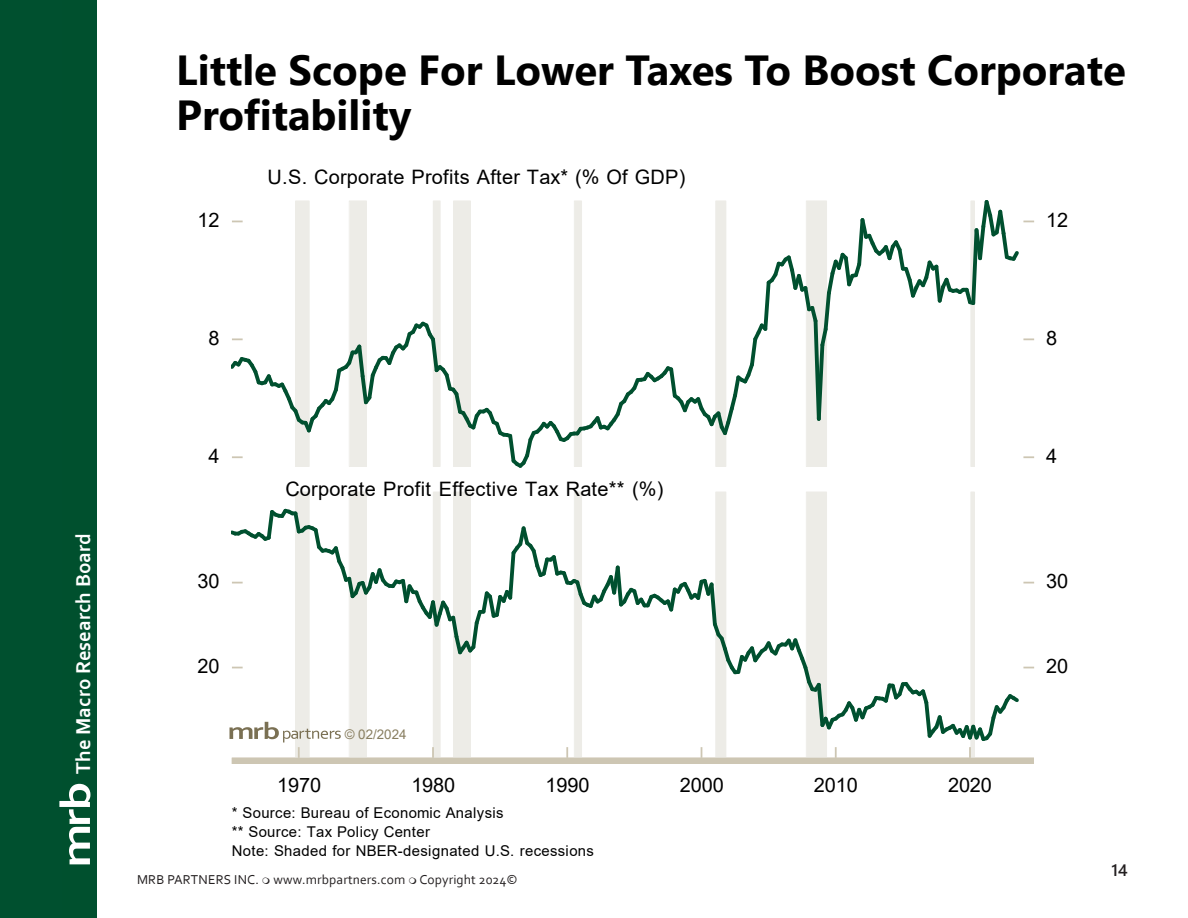
<style>
.page{position:relative;width:1188px;height:918px;background:#fff}
.page>*{position:absolute;margin:0;border:0;box-sizing:border-box;transform-origin:0 0}
.t1{font:700 43.2px "Corbel";color:#fff;scale:1.2 1}
.Paragraph_Style_1{font:700 42px/45px "Segoe UI";color:#000}
.t2{font:700 21px "Corbel";color:#fff}
.t3{font:19.95px "Arial";letter-spacing:.01em;color:#000}
.t4{font:600 16.5px "Segoe UI";color:#231f20}
.t5{font:14.85px/19px "Arial";letter-spacing:.025em;color:#000}
.t6{font:13.5px "Corbel";letter-spacing:.01em;color:#231f20}
.Slug{font:13.35px "Arial";color:#887e60}
.s1{font-size:43.2px}
</style>
<div class="page">
<div style="left:0;top:0;width:97px;height:918px;background:#00502f"></div>
<svg style="left:231px;top:201px;width:803px;height:267px"></svg>
<div style="left:296px;top:492px;width:13px;height:266px;background:#edece7"></div>
<div style="left:350px;top:492px;width:16px;height:266px;background:#edece7"></div>
<div style="left:434px;top:492px;width:6px;height:266px;background:#edece7"></div>
<div style="left:433px;top:492px;width:7px;height:266px;border:1px solid #edece7"></div>
<div style="left:454px;top:492px;width:16px;height:266px;background:#edece7"></div>
<div style="left:575px;top:492px;width:7px;height:266px;background:#edece7"></div>
<div style="left:574px;top:492px;width:8px;height:266px;border:1px solid #edece7"></div>
<div style="left:716px;top:492px;width:10px;height:266px;background:#edece7"></div>
<div style="left:807px;top:492px;width:20px;height:266px;background:#edece7"></div>
<div style="left:971px;top:492px;width:4px;height:266px;border:1px solid #edece7"></div>
<div style="left:235px;top:758px;width:796px;height:6px;background:#cdc6b3"></div>
<svg style="left:229px;top:505px;width:805px;height:253px"></svg>
<p class="t2" style="left:70px;top:811px;width:279px;rotate:-90deg"><span class="s1">b</span> The Macro Research Board</p>
<h1 class="t1" style="left:49px;top:868px;width:50px;rotate:-90deg">mr</h1>
<p class="Paragraph_Style_1" style="left:176px;top:45px;width:951px">Little Scope For Lower Taxes To Boost Corporate<br>Profitability</p>
<p class="t3" style="left:197px;top:206px;width:24px">12</p>
<p class="t3" style="left:268px;top:163px;width:419px">U.S. Corporate Profits After Tax* (% Of GDP)</p>
<p class="t3" style="left:208px;top:324px;width:13px">8</p>
<p class="t3" style="left:208px;top:442px;width:13px">4</p>
<p class="t3" style="left:285px;top:475px;width:380px">Corporate Profit Effective Tax Rate** (%)</p>
<p class="t3" style="left:197px;top:567px;width:24px">30</p>
<p class="t3" style="left:197px;top:652px;width:24px">20</p>
<p class="Slug" style="left:345px;top:725px;width:63px">© 02/2024</p>
<p class="t3" style="left:277px;top:771px;width:46px">1970</p>
<p class="t3" style="left:411px;top:771px;width:46px">1980</p>
<p class="t3" style="left:546px;top:771px;width:46px">1990</p>
<p class="t3" style="left:680px;top:771px;width:46px">2000</p>
<p class="t3" style="left:814px;top:771px;width:46px">2010</p>
<p class="t3" style="left:948px;top:771px;width:46px">2020</p>
<p class="t5" style="left:232px;top:803px;width:364px">* Source: Bureau of Economic Analysis<br>** Source: Tax Policy Center<br>Note: Shaded for NBER-designated U.S. recessions</p>
<p class="t6" style="left:137px;top:871px;width:382px">MRB PARTNERS INC. www.mrbpartners.com Copyright 2024©</p>
<p class="t3" style="left:1046px;top:206px;width:24px">12</p>
<p class="t3" style="left:1046px;top:324px;width:13px">8</p>
<p class="t3" style="left:1046px;top:442px;width:13px">4</p>
<p class="t3" style="left:1046px;top:567px;width:24px">30</p>
<p class="t3" style="left:1046px;top:652px;width:24px">20</p>
<p class="t4" style="left:1111px;top:855px;width:18px">14</p>
</div>
